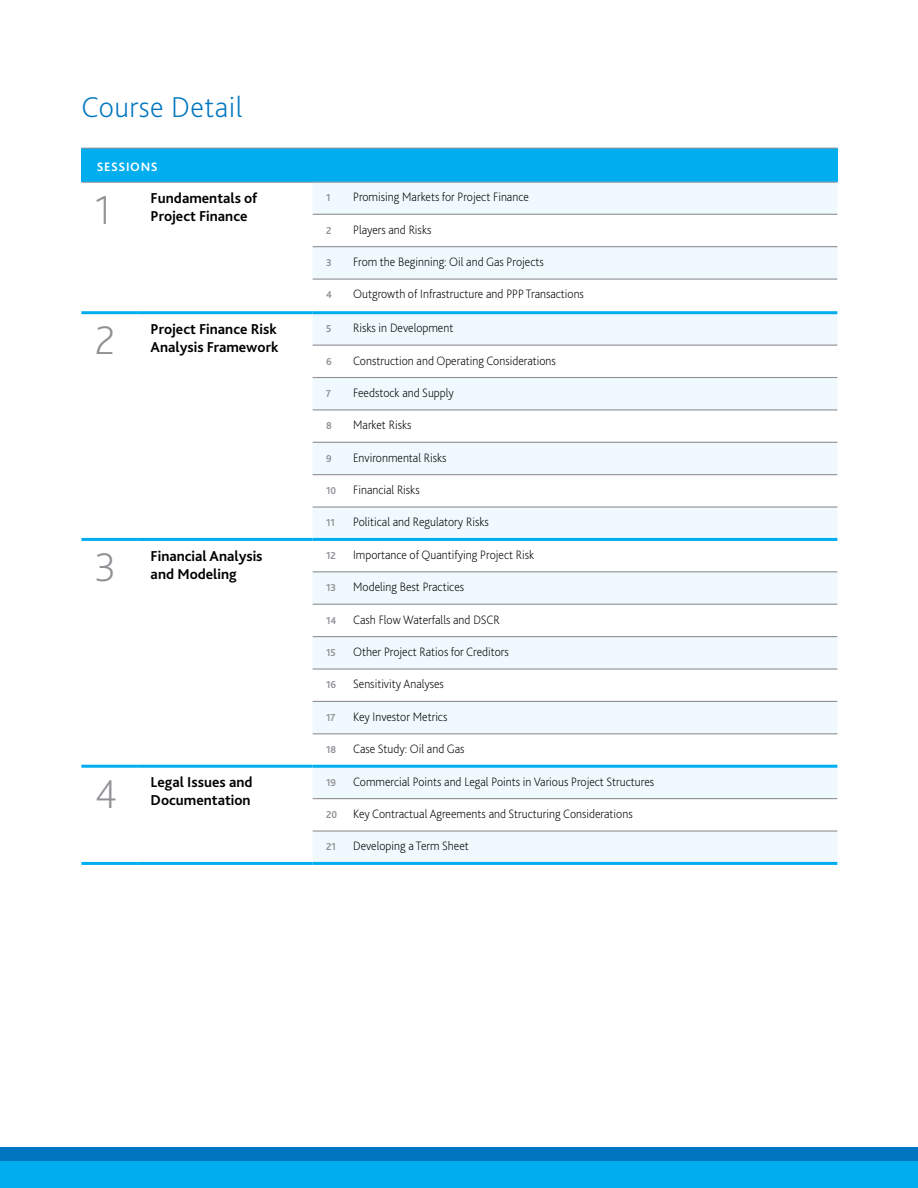
<style>
.page{position:relative;width:918px;height:1188px;background:#fff}
.page>*{position:absolute;margin:0;border:0;box-sizing:border-box;transform-origin:0 0}
.t1{font:200 42px "Bliss Pro";color:#909195}
.t2{font:200 30px "Bliss Pro";letter-spacing:.015em;color:#0076c0}
.t3{font:700 15px/18px "Bliss Pro";color:#000}
.t4{font:200 12.75px "Bliss Pro";color:#000;scale:.95 1}
.t5{font:700 12.75px "Bliss Pro";letter-spacing:.05em;color:#fff}
.t6{font:700 10.5px "Bliss Pro";color:#909195;scale:.95 1}
</style>
<div class="page">
<div style="left:0;top:1161px;width:918px;height:27px;background:#00aeef"></div>
<div style="left:0;top:1148px;width:918px;height:13px;background:#0076c0"></div>
<div style="left:81px;top:148px;width:756px;height:34px;background:#00aeef"></div>
<div style="left:313px;top:183px;width:524px;height:679px;background:#eff9fe"></div>
<svg style="left:313px;top:215px;width:524px;height:615px"></svg>
<svg style="left:313px;top:247px;width:524px;height:486px;fill:#eff9fe"></svg>
<hr style="left:313px;top:214px;width:524px;height:1px;background:#909195">
<hr style="left:313px;top:246px;width:524px;height:1px;background:#909195">
<hr style="left:313px;top:279px;width:524px;height:1px;background:#909195">
<hr style="left:313px;top:345px;width:524px;height:1px;background:#909195">
<hr style="left:313px;top:377px;width:524px;height:1px;background:#909195">
<hr style="left:313px;top:409px;width:524px;height:1px;background:#909195">
<hr style="left:313px;top:442px;width:524px;height:1px;background:#909195">
<hr style="left:313px;top:474px;width:524px;height:1px;background:#909195">
<hr style="left:313px;top:506px;width:524px;height:2px;background:#909195">
<hr style="left:313px;top:571px;width:524px;height:1px;background:#909195">
<hr style="left:313px;top:604px;width:524px;height:1px;background:#909195">
<hr style="left:313px;top:636px;width:524px;height:1px;background:#909195">
<hr style="left:313px;top:668px;width:524px;height:2px;background:#909195">
<hr style="left:313px;top:701px;width:524px;height:1px;background:#909195">
<hr style="left:313px;top:733px;width:524px;height:1px;background:#909195">
<hr style="left:313px;top:798px;width:524px;height:1px;background:#909195">
<hr style="left:313px;top:830px;width:524px;height:2px;background:#909195">
<hr style="left:313px;top:311px;width:524px;height:3px;background:#00aeef">
<hr style="left:313px;top:765px;width:524px;height:3px;background:#00aeef">
<hr style="left:313px;top:862px;width:524px;height:3px;background:#00aeef">
<hr style="left:81px;top:311px;width:56px;height:3px;background:#00aeef">
<hr style="left:137px;top:311px;width:176px;height:3px;background:#00aeef">
<hr style="left:81px;top:538px;width:56px;height:3px;background:#00aeef">
<hr style="left:137px;top:538px;width:176px;height:3px;background:#00aeef">
<hr style="left:81px;top:765px;width:56px;height:3px;background:#00aeef">
<hr style="left:137px;top:765px;width:176px;height:3px;background:#00aeef">
<hr style="left:81px;top:862px;width:56px;height:3px;background:#00aeef">
<hr style="left:137px;top:862px;width:176px;height:3px;background:#00aeef">
<hr style="left:313px;top:538px;width:524px;height:3px;background:#00aeef">
<hr style="left:81px;top:148px;width:756px;height:1px;background:#909195">
<hr style="left:81px;top:182px;width:756px;height:1px;background:#909195">
<h2 class="t2" style="left:81px;top:89px;width:163px">Course Detail</h2>
<p class="t5" style="left:97px;top:159px;width:62px">SESSIONS</p>
<h1 class="t1" style="left:95px;top:183px;width:18px">1</h1>
<p class="t3" style="left:151px;top:189px;width:108px">Fundamentals of<br>Project Finance</p>
<p class="t6" style="left:326px;top:191px;width:6px">1</p>
<p class="t4" style="left:353px;top:189px;width:186px">Promising Markets for Project Finance</p>
<p class="t6" style="left:326px;top:224px;width:7px">2</p>
<p class="t4" style="left:353px;top:222px;width:84px">Players and Risks</p>
<p class="t6" style="left:326px;top:256px;width:7px">3</p>
<p class="t4" style="left:353px;top:254px;width:202px">From the Beginning: Oil and Gas Projects</p>
<p class="t6" style="left:326px;top:288px;width:8px">4</p>
<p class="t4" style="left:353px;top:286px;width:245px">Outgrowth of Infrastructure and PPP Transactions</p>
<h1 class="t1" style="left:95px;top:314px;width:22px">2</h1>
<p class="t3" style="left:151px;top:319px;width:129px">Project Finance Risk<br>Analysis Framework</p>
<p class="t6" style="left:326px;top:322px;width:7px">5</p>
<p class="t4" style="left:353px;top:320px;width:107px">Risks in Development</p>
<p class="t6" style="left:326px;top:355px;width:7px">6</p>
<p class="t4" style="left:353px;top:352px;width:215px">Construction and Operating Considerations</p>
<p class="t6" style="left:326px;top:387px;width:7px">7</p>
<p class="t4" style="left:353px;top:385px;width:107px">Feedstock and Supply</p>
<p class="t6" style="left:326px;top:419px;width:8px">8</p>
<p class="t4" style="left:353px;top:417px;width:63px">Market Risks</p>
<p class="t6" style="left:326px;top:452px;width:7px">9</p>
<p class="t4" style="left:353px;top:450px;width:100px">Environmental Risks</p>
<p class="t6" style="left:326px;top:484px;width:12px">10</p>
<p class="t4" style="left:353px;top:482px;width:72px">Financial Risks</p>
<p class="t6" style="left:326px;top:516px;width:11px">11</p>
<p class="t4" style="left:353px;top:514px;width:144px">Political and Regulatory Risks</p>
<h1 class="t1" style="left:95px;top:541px;width:23px">3</h1>
<p class="t3" style="left:151px;top:546px;width:113px">Financial Analysis and Modeling</p>
<p class="t6" style="left:326px;top:549px;width:12px">12</p>
<p class="t4" style="left:353px;top:547px;width:192px">Importance of Quantifying Project Risk</p>
<p class="t6" style="left:326px;top:581px;width:12px">13</p>
<p class="t4" style="left:353px;top:579px;width:118px">Modeling Best Practices</p>
<p class="t6" style="left:326px;top:614px;width:12px">14</p>
<p class="t4" style="left:353px;top:611px;width:156px">Cash Flow Waterfalls and DSCR</p>
<p class="t6" style="left:326px;top:646px;width:12px">15</p>
<p class="t4" style="left:353px;top:644px;width:165px">Other Project Ratios for Creditors</p>
<p class="t6" style="left:326px;top:678px;width:12px">16</p>
<p class="t4" style="left:353px;top:676px;width:97px">Sensitivity Analyses</p>
<p class="t6" style="left:326px;top:711px;width:11px">17</p>
<p class="t4" style="left:353px;top:709px;width:101px">Key Investor Metrics</p>
<p class="t6" style="left:326px;top:743px;width:12px">18</p>
<p class="t4" style="left:353px;top:741px;width:119px">Case Study: Oil and Gas</p>
<h1 class="t1" style="left:95px;top:768px;width:24px">4</h1>
<p class="t3" style="left:151px;top:773px;width:103px">Legal Issues and<br>Documentation</p>
<p class="t6" style="left:326px;top:776px;width:12px">19</p>
<p class="t4" style="left:353px;top:774px;width:318px">Commercial Points and Legal Points in Various Project Structures</p>
<p class="t6" style="left:326px;top:808px;width:13px">20</p>
<p class="t4" style="left:353px;top:806px;width:296px">Key Contractual Agreements and Structuring Considerations</p>
<p class="t6" style="left:326px;top:840px;width:12px">21</p>
<p class="t4" style="left:353px;top:838px;width:123px">Developing a Term Sheet</p>
</div>
